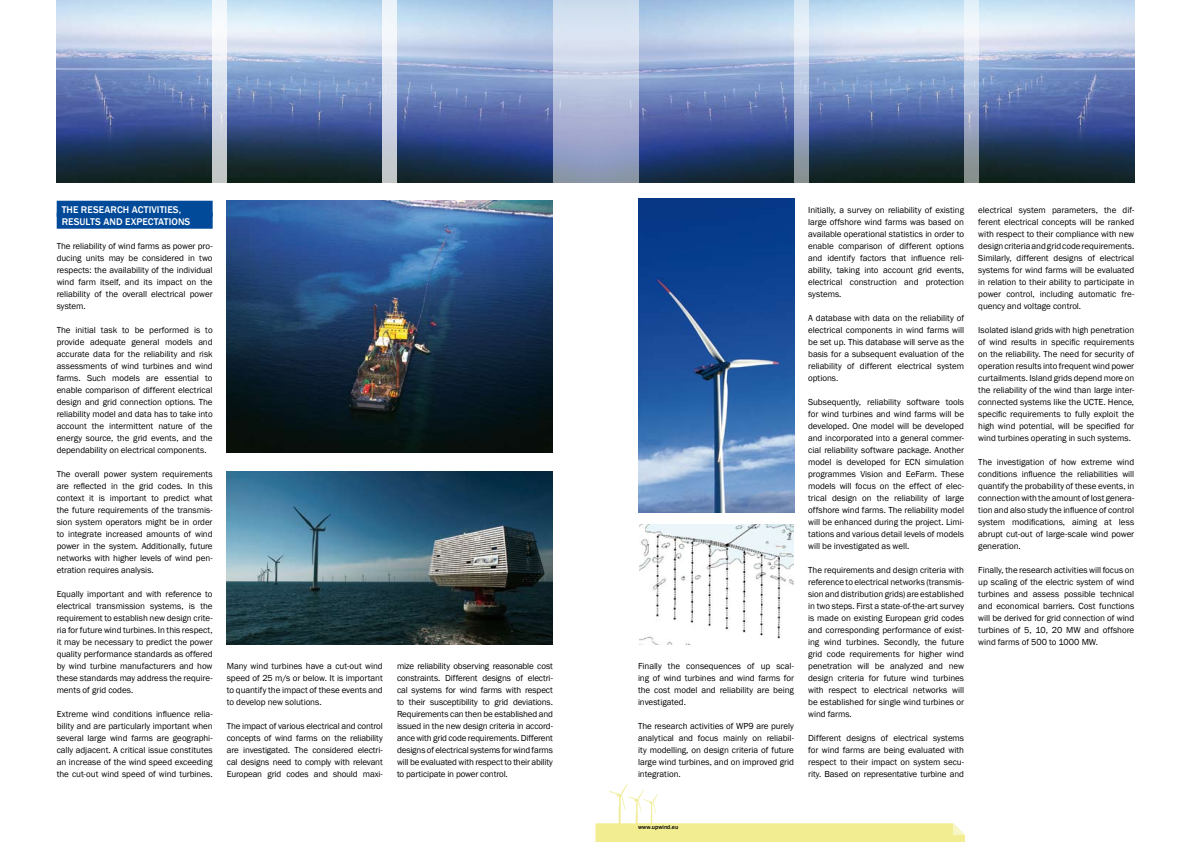
<style>
.page{position:relative;width:1191px;height:842px;background:#fff}
.page>*{position:absolute;margin:0;border:0;box-sizing:border-box;transform-origin:0 0}
.t1{font:500 10px/12px "Franklin Gothic";letter-spacing:.015em;color:#fff}
.t2{font:9px/12px "Franklin Gothic";letter-spacing:-.005em;color:#000;text-align:justify}
.t3{font:500 6px "Franklin Gothic";color:#000}
</style>
<div class="page">
<img style="left:57px;top:0;width:1077px;height:182px">
<div style="left:57px;top:201px;width:156px;height:16px;background:#004a99"></div>
<div style="left:57px;top:213px;width:156px;height:16px;background:#004a99"></div>
<img style="left:609px;top:784px;width:49px;height:39px">
<div style="left:595px;top:823px;width:370px;height:19px;background:#f2ed90"></div>
<svg style="left:964px;top:0;width:14px;height:183px;background:#bac4d3"></svg>
<svg style="left:794px;top:0;width:14px;height:183px;background:#b8c3d6"></svg>
<svg style="left:953px;top:823px;width:12px;height:12px"></svg>
<svg style="left:383px;top:0;width:14px;height:183px"></svg>
<svg style="left:213px;top:0;width:14px;height:183px"></svg>
<svg style="left:553px;top:0;width:85px;height:183px;background:#b7c1da"></svg>
<img style="left:227px;top:472px;width:326px;height:173px">
<img style="left:639px;top:524px;width:154px;height:120px">
<img style="left:227px;top:201px;width:326px;height:252px">
<img style="left:638px;top:198px;width:156px;height:315px">
<p class="t1" style="left:62px;top:203px;width:127px;text-indent:106px">ES,<br>R ESULTS AND EXPECTATIO NS</p>
<p class="t2" style="left:57px;top:240px;width:157px">The reliability of wind farms as power pro&shy;ducing units may be considered in two respects: the availability of the individual wind farm itself, and its impact on the reliability of the overall electrical power system.</p>
<p class="t2" style="left:57px;top:324px;width:157px">The initial task to be performed is to provide adequate general models and accurate data for the reliability and risk assessments of wind turbines and wind farms. Such models are essential to enable comparison of different electrical design and grid connection options. The reliability model and data has to take into account the intermittent nature of the energy source, the grid events, and the dependability on electrical components.</p>
<p class="t2" style="left:57px;top:468px;width:157px">The overall power system requirements are reflected in the grid codes. In this context it is important to predict what the future requirements of the transmis&shy;sion system operators might be in order to integrate increased amounts of wind power in the system. Additionally, future networks with higher levels of wind pen&shy;etration requires analysis.</p>
<p class="t2" style="left:57px;top:588px;width:157px">Equally important and with reference to electrical transmission systems, is the requirement to establish new design crite&shy;ria for future wind turbines. In this respect, it may be necessary to predict the power quality performance standards as offered by wind turbine manufacturers and how these standards may address the require&shy;ments of grid codes.</p>
<p class="t2" style="left:57px;top:708px;width:157px">Extreme wind conditions influence relia&shy;bility and are particularly important when several large wind farms are geographi&shy;cally adjacent. A critical issue constitutes an increase of the wind speed exceeding the cut-out wind speed of wind turbines.</p>
<p class="t1" style="left:62px;top:203px;width:87px">THE R ESEARCH ACTIVITI</p>
<p class="t2" style="left:227px;top:660px;width:157px">Many wind turbines have a cut-out wind speed of 25 m/s or below. It is important to quantify the impact of these events and to develop new solutions.</p>
<p class="t2" style="left:227px;top:720px;width:157px">The impact of various electrical and control concepts of wind farms on the reliability are investigated. The considered electri&shy;cal designs need to comply with relevant European grid codes and should maxi-</p>
<p class="t2" style="left:397px;top:660px;width:157px">mize reliability observing reasonable cost constraints. Different designs of electri&shy;cal systems for wind farms with respect to their susceptibility to grid deviations.<br>Requirements can then be established and issued in the new design criteria in accord&shy;ance with grid code requirements. Different designs of electrical systems for wind farms will be evaluated with respect to their ability to participate in power control.</p>
<p class="t2" style="left:638px;top:660px;width:157px">Finally the consequences of up scal&shy;ing of wind turbines and wind farms for the cost model and reliability are being investigated.</p>
<p class="t2" style="left:638px;top:720px;width:157px">The research activities of WP9 are purely analytical and focus mainly on reliabil&shy;ity modelling, on design criteria of future large wind turbines, and on improved grid integration.</p>
<p class="t2" style="left:808px;top:204px;width:157px">Initially, a survey on reliability of existing large offshore wind farms was based on available operational statistics in order to enable comparison of different options and identify factors that influence reli&shy;ability, taking into account grid events, electrical construction and protection systems.</p>
<p class="t2" style="left:808px;top:312px;width:157px">A database with data on the reliability of electrical components in wind farms will be set up. This database will serve as the basis for a subsequent evaluation of the reliability of different electrical system options.</p>
<p class="t2" style="left:808px;top:396px;width:157px">Subsequently, reliability software tools for wind turbines and wind farms will be developed. One model will be developed and incorporated into a general commer&shy;cial reliability software package. Another model is developed for ECN simulation programmes Vision and EeFarm. These models will focus on the effect of elec&shy;trical design on the reliability of large offshore wind farms. The reliability model will be enhanced during the project. Limi&shy;tations and various detail levels of models will be investigated as well.</p>
<p class="t2" style="left:808px;top:564px;width:157px">The requirements and design criteria with reference to electrical networks (transmis&shy;sion and distribution grids) are established in two steps. First a state-of-the-art survey is made on existing European grid codes and corresponding performance of exist&shy;ing wind turbines. Secondly, the future grid code requirements for higher wind penetration will be analyzed and new design criteria for future wind turbines with respect to electrical networks will be established for single wind turbines or wind farms.</p>
<p class="t2" style="left:808px;top:732px;width:157px">Different designs of electrical systems for wind farms are being evaluated with respect to their impact on system secu&shy;rity. Based on representative turbine and</p>
<p class="t2" style="left:978px;top:204px;width:157px">electrical system parameters, the dif&shy;ferent electrical concepts will be ranked with respect to their compliance with new design criteria and grid code requirements.<br>Similarly, different designs of electrical systems for wind farms will be evaluated in relation to their ability to participate in power control, including automatic fre&shy;quency and voltage control.</p>
<p class="t2" style="left:978px;top:324px;width:157px">Isolated island grids with high penetration of wind results in specific requirements on the reliability. The need for security of operation results into frequent wind power curtailments. Island grids depend more on the reliability of the wind than large inter&shy;connected systems like the UCTE. Hence, specific requirements to fully exploit the high wind potential, will be specified for wind turbines operating in such systems.</p>
<p class="t2" style="left:978px;top:456px;width:157px">The investigation of how extreme wind conditions influence the reliabilities will quantify the probability of these events, in connection with the amount of lost genera&shy;tion and also study the influence of control system modifications, aiming at less abrupt cut-out of large-scale wind power generation.</p>
<p class="t2" style="left:978px;top:564px;width:157px">Finally, the research activities will focus on up scaling of the electric system of wind turbines and assess possible technical and economical barriers. Cost functions will be derived for grid connection of wind turbines of 5, 10, 20 MW and offshore wind farms of 500 to 1000 MW.</p>
<p class="t3" style="left:638px;top:823px;width:42px">WWW.UPWIND.EU</p>
</div>
